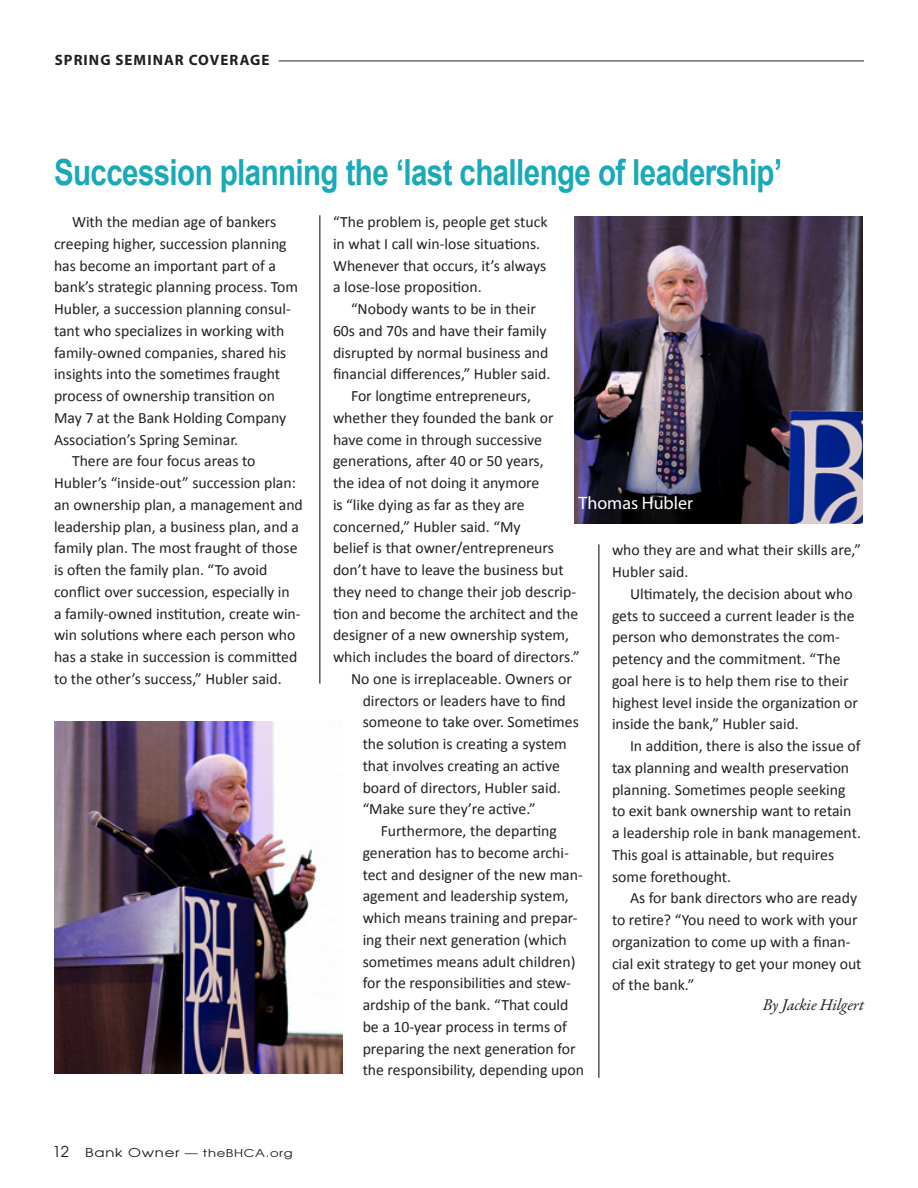
<style>
.page{position:relative;width:918px;height:1188px;background:#fff}
.page>*{position:absolute;margin:0;border:0;box-sizing:border-box;transform-origin:0 0}
.In_focus_headline{font:700 36px "Arial";letter-spacing:-.02em;color:#19a9b8;scale:.82 1}
.footnote{font:18px "Myriad Pro";color:#fff}
.column_byline{font:italic 16.5px "Garamond Premr Pro";letter-spacing:-.005em;color:#231f20}
.in_focus_body{font:15.75px/21.8px "Calibri";color:#231f20}
.t1{font:700 15px "Myriad Pro";letter-spacing:.07em;color:#231f20}
.t2{font:10.8px "Avant Garde";letter-spacing:.05em;color:#231f20;scale:1.22 1}
.s1{font-size:15px}
.s2{font-size:12.15px}
</style>
<div class="page">
<hr style="left:279px;top:61px;width:585px;height:1px;background:#231f20">
<hr style="left:598px;top:544px;width:1px;height:534px;background:#000">
<hr style="left:320px;top:215px;width:1px;height:469px;background:#000">
<img style="left:574px;top:217px;width:289px;height:306px">
<img style="left:54px;top:721px;width:288px;height:353px">
<p class="t1" style="left:55px;top:50px;width:216px">SPRING SEMINAR COVERAGE</p>
<p class="In_focus_headline" style="left:54px;top:149px;width:890px">Succession planning the ‘last challenge of leadership’</p>
<p class="in_focus_body" style="left:54px;top:210px;width:246px;text-indent:18px">With the median age of bankers creeping higher, succession planning has become an important part of a bank’s strategic planning process. Tom Hubler, a succession planning consul&shy;tant who specializes in working with family-owned companies, shared his insights into the sometimes fraught process of ownership transition on May 7 at the Bank Holding Company Association’s Spring Seminar.</p>
<p class="in_focus_body" style="left:54px;top:449px;width:250px;text-indent:18px">There are four focus areas to Hubler’s “inside-out” succession plan: an ownership plan, a management and leadership plan, a business plan, and a family plan. The most fraught of those is often the family plan. “To avoid conflict over succession, especially in<br>a family-owned institution, create win&shy;win solutions where each person who has a stake in succession is committed to the other’s success,” Hubler said.</p>
<p class="t2" style="left:52px;top:1146px;width:199px"><span class="s1">12</span> <span class="s2">Bank Owner</span> — theBHCA.org</p>
<p class="in_focus_body" style="left:333px;top:210px;width:216px">“The problem is, people get stuck in what I call win-lose situations.<br>Whenever that occurs, it’s always a lose-lose proposition.</p>
<p class="in_focus_body" style="left:333px;top:297px;width:219px;text-align:center">“Nobody wants to be in their<br>60s and 70s and have their family disrupted by normal business and financial differences,” Hubler said.</p>
<p class="in_focus_body" style="left:333px;top:384px;width:248px;text-indent:18px">For longtime entrepreneurs, whether they founded the bank or have come in through successive generations, after 40 or 50 years,<br>the idea of not doing it anymore<br>is “like dying as far as they are concerned,” Hubler said. “My<br>belief is that owner/entrepreneurs don’t have to leave the business but they need to change their job descrip&shy;tion and become the architect and the designer of a new ownership system, which includes the board of directors.”</p>
<p class="in_focus_body" style="left:363px;top:667px;width:218px;text-indent:-12px">No one is irreplaceable. Owners or directors or leaders have to find someone to take over. Sometimes the solution is creating a system that involves creating an active board of directors, Hubler said. “Make sure they’re active.”</p>
<p class="in_focus_body" style="left:363px;top:819px;width:223px;text-indent:18px">Furthermore, the departing generation has to become archi&shy;tect and designer of the new man&shy;agement and leadership system, which means training and prepar&shy;ing their next generation (which sometimes means adult children) for the responsibilities and stew&shy;ardship of the bank. “That could be a 10-year process in terms of preparing the next generation for the responsibility, depending upon</p>
<p class="footnote" style="left:579px;top:492px;width:116px">Thomas Hubler</p>
<p class="in_focus_body" style="left:612px;top:539px;width:251px">who they are and what their skills are,”<br>Hubler said.</p>
<p class="in_focus_body" style="left:612px;top:582px;width:248px;text-indent:18px">Ultimately, the decision about who gets to succeed a current leader is the person who demonstrates the com&shy;petency and the commitment. “The goal here is to help them rise to their highest level inside the organization or inside the bank,” Hubler said.</p>
<p class="in_focus_body" style="left:612px;top:734px;width:250px;text-indent:18px">In addition, there is also the issue of tax planning and wealth preservation planning. Sometimes people seeking to exit bank ownership want to retain a leadership role in bank management.<br>This goal is attainable, but requires some forethought.</p>
<p class="in_focus_body" style="left:612px;top:887px;width:251px;text-indent:18px">As for bank directors who are ready to retire? “You need to work with your organization to come up with a finan&shy;cial exit strategy to get your money out of the bank.”</p>
<p class="column_byline" style="left:763px;top:994px;width:103px">By Jackie Hilgert</p>
</div>
